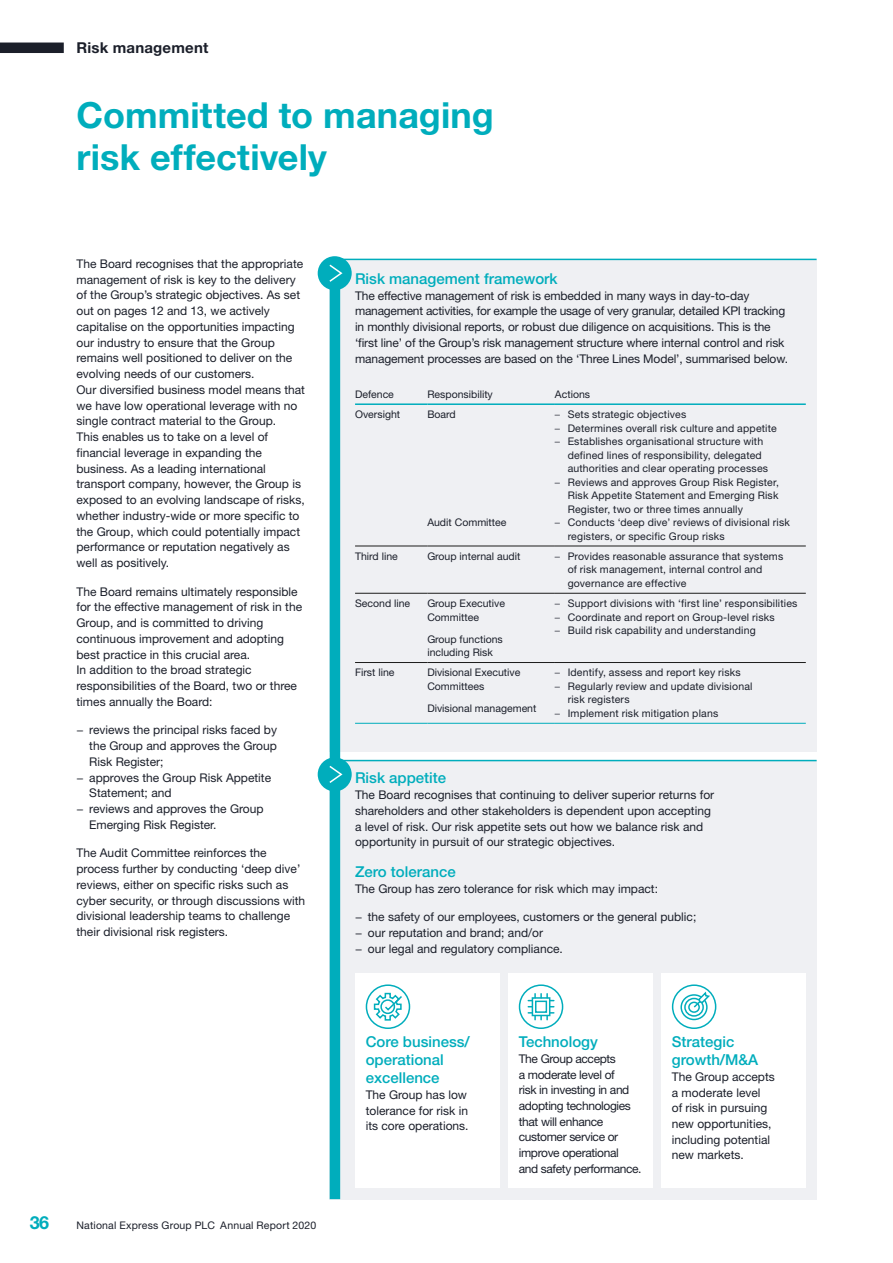
<style>
.page{position:relative;width:893px;height:1263px;background:#fff}
.page>*{position:absolute;margin:0;border:0;box-sizing:border-box;transform-origin:0 0}
.t1{font:700 36px/42px "Helvetica Neue LT Std";color:#00adbc}
.t2{font:700 18px "Helvetica Neue LT Std";color:#00adbc}
.t3{font:500 15px/18px "Helvetica Neue LT Std";color:#00adbc}
.t4{font:700 15px "Helvetica Neue LT Std";letter-spacing:.015em;color:#1b1f2a}
.t5{font:12px/15.8px "Helvetica Neue LT Std";color:#1b1f2a}
.t6{font:12px/15.8px "Helvetica Neue LT Std";letter-spacing:-.03em;color:#1b1f2a}
.t7{font:10.5px/13.5px "Helvetica Neue LT Std";letter-spacing:.015em;color:#1b1f2a}
.s1{font-weight:300}
</style>
<div class="page">
<div style="left:330px;top:260px;width:487px;height:492px;background:#eff0f3"></div>
<hr style="left:355px;top:546px;width:72px;height:1px;background:#1c1c1b">
<hr style="left:427px;top:546px;width:128px;height:1px;background:#1c1c1b">
<hr style="left:555px;top:546px;width:251px;height:1px;background:#1c1c1b">
<hr style="left:355px;top:593px;width:72px;height:1px;background:#1c1c1b">
<hr style="left:427px;top:593px;width:128px;height:1px;background:#1c1c1b">
<hr style="left:555px;top:593px;width:251px;height:1px;background:#1c1c1b">
<hr style="left:355px;top:662px;width:72px;height:1px;background:#1c1c1b">
<hr style="left:427px;top:662px;width:128px;height:1px;background:#1c1c1b">
<hr style="left:555px;top:662px;width:251px;height:1px;background:#1c1c1b">
<hr style="left:355px;top:403px;width:72px;height:2px;background:#00adbc">
<hr style="left:427px;top:403px;width:128px;height:2px;background:#00adbc">
<hr style="left:555px;top:403px;width:251px;height:2px;background:#00adbc">
<hr style="left:355px;top:723px;width:72px;height:1px;background:#00adbc">
<hr style="left:427px;top:723px;width:128px;height:1px;background:#00adbc">
<hr style="left:555px;top:723px;width:251px;height:1px;background:#00adbc">
<div style="left:330px;top:760px;width:487px;height:439px;background:#eff0f3"></div>
<hr style="left:330px;top:259px;width:487px;height:1px;background:#00adbc">
<hr style="left:330px;top:760px;width:487px;height:1px;background:#00adbc">
<div style="left:355px;top:974px;width:145px;height:214px;background:#fff"></div>
<svg style="left:373px;top:992px;width:31px;height:29px"></svg>
<div style="left:366px;top:984px;width:44px;height:45px;border:2px solid #00adbc;border-radius:50%"></div>
<div style="left:508px;top:974px;width:145px;height:214px;background:#fff"></div>
<svg style="left:528px;top:994px;width:26px;height:26px"></svg>
<div style="left:519px;top:984px;width:44px;height:45px;border:2px solid #00adbc;border-radius:50%"></div>
<div style="left:661px;top:974px;width:145px;height:214px;background:#fff"></div>
<svg style="left:681px;top:995px;width:26px;height:24px"></svg>
<div style="left:680px;top:994px;width:28px;height:26px;border:2px solid #00adbc;border-radius:50%"></div>
<div style="left:684px;top:998px;width:20px;height:19px;border:2px solid #00adbc;border-radius:50%"></div>
<div style="left:689px;top:1002px;width:10px;height:10px;background:#fff;border-radius:50%"></div>
<div style="left:688px;top:1001px;width:12px;height:12px;border:2px solid #00adbc;border-radius:50%"></div>
<svg style="left:692px;top:991px;width:20px;height:18px"></svg>
<div style="left:672px;top:984px;width:44px;height:45px;border:2px solid #00adbc;border-radius:50%"></div>
<div style="left:330px;top:259px;width:10px;height:940px;background:#00adbc"></div>
<div style="left:318px;top:757px;width:34px;height:34px;background:#00adbc;border-radius:50%"></div>
<svg style="left:329px;top:765px;width:14px;height:18px"></svg>
<div style="left:318px;top:256px;width:34px;height:34px;background:#00adbc;border-radius:50%"></div>
<svg style="left:329px;top:264px;width:14px;height:18px"></svg>
<div style="left:0;top:43px;width:64px;height:10px;background:#1b1f2a"></div>
<p class="t4" style="left:77px;top:39px;width:133px">Risk management</p>
<h1 class="t1" style="left:77px;top:93px;width:419px">Committed to managing risk effectively</h1>
<p class="t5" style="left:77px;top:256px;width:230px">The Board recognises that the appropriate management of risk is key to the delivery of the Group’s strategic objectives. As set out on pages 12 and 13, we actively capitalise on the opportunities impacting our industry to ensure that the Group remains well positioned to deliver on the evolving needs of our customers.<br>Our diversified business model means that we have low operational leverage with no single contract material to the Group.<br>This enables us to take on a level of financial leverage in expanding the business. As a leading international transport company, however, the Group is exposed to an evolving landscape of risks, whether industry-wide or more specific to the Group, which could potentially impact performance or reputation negatively as well as positively.</p>
<p class="t5" style="left:77px;top:583px;width:227px">The Board remains ultimately responsible for the effective management of risk in the Group, and is committed to driving continuous improvement and adopting best practice in this crucial area.<br>In addition to the broad strategic responsibilities of the Board, two or three times annually the Board:</p>
<p class="t5" style="left:77px;top:722px;width:202px">− reviews the principal risks faced by</p>
<p class="t5" style="left:89px;top:738px;width:189px">the Group and approves the Group</p>
<p class="t5" style="left:89px;top:753px;width:76px">Risk Register;</p>
<p class="t5" style="left:77px;top:769px;width:196px">− approves the Group Risk Appetite</p>
<p class="t5" style="left:89px;top:785px;width:84px">Statement; and</p>
<p class="t5" style="left:77px;top:801px;width:189px">− reviews and approves the Group</p>
<p class="t5" style="left:89px;top:816px;width:129px">Emerging Risk Register.</p>
<p class="t5" style="left:77px;top:845px;width:230px">The Audit Committee reinforces the process further by conducting ‘deep dive’ reviews, either on specific risks such as cyber security, or through discussions with divisional leadership teams to challenge their divisional risk registers.</p>
<h2 class="t2" style="left:30px;top:1211px;width:21px">36</h2>
<p class="t7" style="left:77px;top:1218px;width:241px">National Express Group PLC Annual Report 2020</p>
<p class="t3" style="left:355px;top:269px;width:204px">Risk management framework</p>
<p class="t5" style="left:355px;top:287px;width:434px">The effective management of risk is embedded in many ways in day-to-day management activities, for example the usage of very granular, detailed KPI tracking in monthly divisional reports, or robust due diligence on acquisitions. This is the ‘first line’ of the Group’s risk management structure where internal control and risk management processes are based on the ‘Three Lines Model’, summarised below.</p>
<p class="t7" style="left:355px;top:387px;width:40px">Defence</p>
<p class="t7" style="left:427px;top:387px;width:67px">Responsibility</p>
<p class="t7" style="left:555px;top:387px;width:37px">Actions</p>
<p class="t7" style="left:355px;top:407px;width:47px">Oversight</p>
<p class="t7" style="left:427px;top:407px;width:30px">Board</p>
<p class="t7" style="left:555px;top:407px;width:133px"><span class="s1">–</span> Sets strategic objectives</p>
<p class="t7" style="left:555px;top:421px;width:223px"><span class="s1">–</span> Determines overall risk culture and appetite</p>
<p class="t7" style="left:568px;top:434px;width:202px;text-indent:-13px"><span class="s1">–</span> Establishes organisational structure with defined lines of responsibility, delegated authorities and clear operating processes</p>
<p class="t7" style="left:568px;top:475px;width:213px;text-align:justify;text-indent:-13px"><span class="s1">–</span> Reviews and approves Group Risk Register, Risk Appetite Statement and Emerging Risk Register, two or three times annually</p>
<p class="t7" style="left:568px;top:515px;width:224px;text-indent:-13px"><span class="s1">–</span> Conducts ‘deep dive’ reviews of divisional risk registers, or specific Group risks</p>
<p class="t7" style="left:427px;top:515px;width:81px">Audit Committee</p>
<p class="t7" style="left:355px;top:549px;width:44px">Third line</p>
<p class="t7" style="left:427px;top:549px;width:95px">Group internal audit</p>
<p class="t7" style="left:568px;top:549px;width:217px;text-indent:-13px"><span class="s1">–</span> Provides reasonable assurance that systems of risk management, internal control and governance are effective</p>
<p class="t7" style="left:355px;top:596px;width:57px">Second line</p>
<p class="t7" style="left:427px;top:596px;width:79px">Group Executive<br>Committee</p>
<p class="t7" style="left:427px;top:632px;width:77px">Group functions including Risk</p>
<p class="t7" style="left:555px;top:596px;width:244px"><span class="s1">–</span> Support divisions with ‘first line’ responsibilities</p>
<p class="t7" style="left:555px;top:610px;width:221px"><span class="s1">–</span> Coordinate and report on Group-level risks</p>
<p class="t7" style="left:555px;top:623px;width:202px"><span class="s1">–</span> Build risk capability and understanding</p>
<p class="t7" style="left:355px;top:666px;width:41px">First line</p>
<p class="t7" style="left:427px;top:666px;width:95px">Divisional Executive<br>Committees</p>
<p class="t7" style="left:427px;top:701px;width:111px">Divisional management</p>
<p class="t7" style="left:555px;top:666px;width:187px"><span class="s1">–</span> Identify, assess and report key risks</p>
<p class="t7" style="left:568px;top:679px;width:186px;text-indent:-13px"><span class="s1">–</span> Regularly review and update divisional risk registers</p>
<p class="t7" style="left:555px;top:706px;width:165px"><span class="s1">–</span> Implement risk mitigation plans</p>
<p class="t3" style="left:355px;top:769px;width:93px">Risk appetite</p>
<p class="t5" style="left:355px;top:787px;width:361px">The Board recognises that continuing to deliver superior returns for shareholders and other stakeholders is dependent upon accepting a level of risk. Our risk appetite sets out how we balance risk and opportunity in pursuit of our strategic objectives.</p>
<p class="t3" style="left:355px;top:862px;width:102px">Zero tolerance</p>
<p class="t5" style="left:355px;top:880px;width:304px">The Group has zero tolerance for risk which may impact:</p>
<p class="t5" style="left:355px;top:909px;width:343px">− the safety of our employees, customers or the general public; − our reputation and brand; and/or<br>− our legal and regulatory compliance.</p>
<p class="t3" style="left:366px;top:1032px;width:106px">Core business/ operational excellence</p>
<p class="t5" style="left:366px;top:1086px;width:104px">The Group has low tolerance for risk in its core operations.</p>
<p class="t3" style="left:519px;top:1032px;width:81px">Technology</p>
<p class="t6" style="left:519px;top:1050px;width:124px">The Group accepts<br>a moderate level of<br>risk in investing in and adopting technologies that will enhance customer service or improve operational<br>and safety performance.</p>
<p class="t3" style="left:672px;top:1032px;width:88px">Strategic growth/M&amp;A</p>
<p class="t5" style="left:672px;top:1068px;width:104px">The Group accepts a moderate level<br>of risk in pursuing new opportunities, including potential new markets.</p>
</div>
